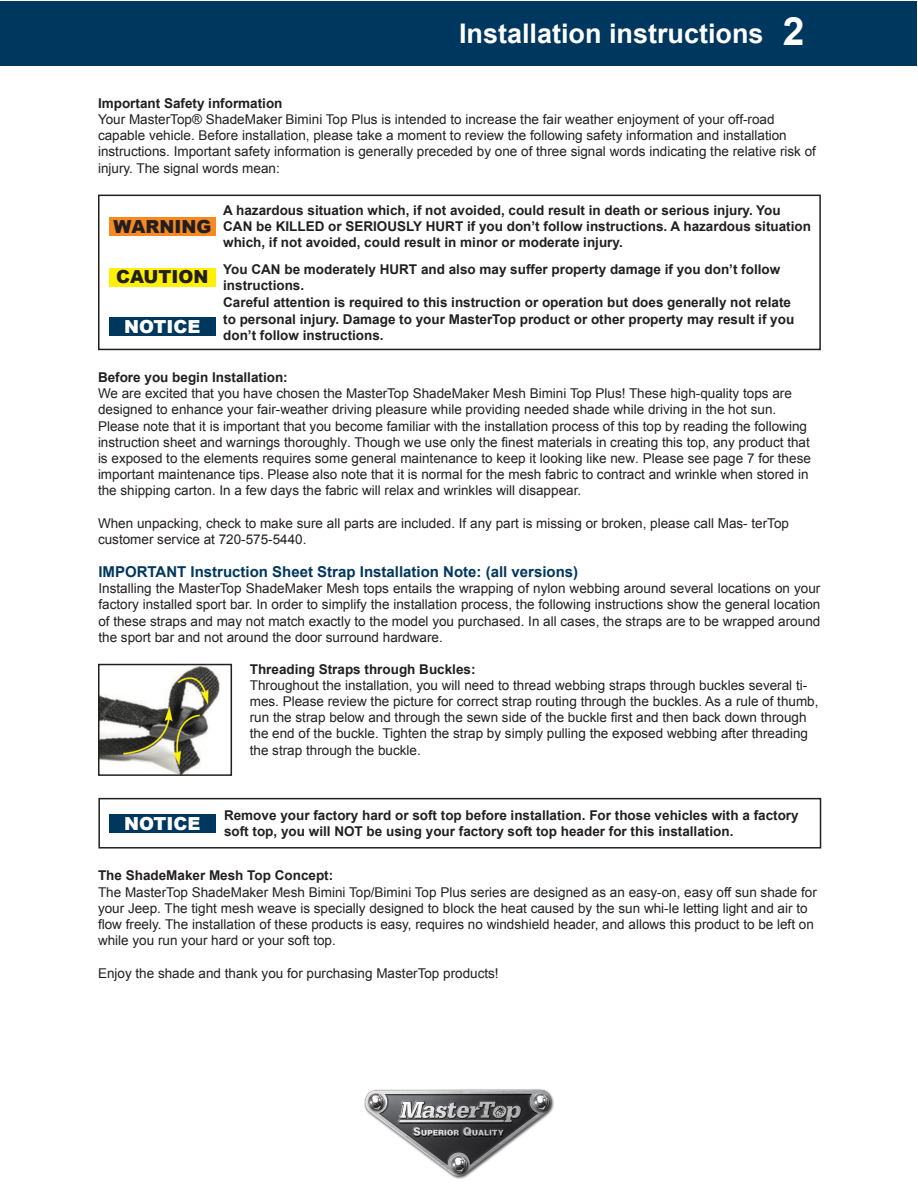
<style>
.page{position:relative;width:918px;height:1188px;background:#fff}
.page>*{position:absolute;margin:0;border:0;box-sizing:border-box;transform-origin:0 0}
.t1{font:700 39px "Arial";color:#fff}
.t2{font:700 27px "Arial";color:#fff}
.t3{font:900 18px "Arial";color:#231f20}
.t4{font:900 18px "Arial";color:#fff}
.t5{font:700 15px "Arial";color:#00375e}
.t6{font:13.5px/16.2px "Arial";color:#231f20}
.t7{font:700 13.5px/16.2px "Arial";color:#231f20}
.s1{font-weight:700}
</style>
<div class="page">
<div style="left:1px;top:1px;width:916px;height:65px;background:#00375e"></div>
<div style="left:109px;top:317px;width:106px;height:19px;background:#00375e"></div>
<div style="left:98px;top:195px;width:723px;height:155px;border:2px solid #231f20"></div>
<div style="left:109px;top:217px;width:106px;height:18px;background:#f6891f"></div>
<div style="left:109px;top:268px;width:106px;height:18px;background:#fff101"></div>
<img style="left:364px;top:1089px;width:190px;height:90px">
<img style="left:101px;top:667px;width:119px;height:106px">
<div style="left:98px;top:664px;width:134px;height:112px;border:2px solid #231f20"></div>
<div style="left:98px;top:798px;width:723px;height:51px;border:2px solid #231f20"></div>
<div style="left:109px;top:814px;width:106px;height:19px;background:#00375e"></div>
<p class="t2" style="left:459px;top:16px;width:306px">Installation instructions</p>
<p class="t1" style="left:783px;top:6px;width:23px">2</p>
<p class="t6" style="left:98px;top:95px;width:720px"><span class="s1">Important Safety information<br></span>Your MasterTop® ShadeMaker Bimini Top Plus is intended to increase the fair weather enjoyment of your off-road capable vehicle. Before installation, please take a moment to review the following safety information and installation instructions. Important safety information is generally preceded by one of three signal words indicating the relative risk of injury. The signal words mean:</p>
<p class="t3" style="left:113px;top:213px;width:99px">WARNING</p>
<p class="t3" style="left:116px;top:264px;width:94px">CAUTION</p>
<p class="t4" style="left:124px;top:313px;width:78px">NOTICE</p>
<p class="t7" style="left:223px;top:202px;width:589px">A hazardous situation which, if not avoided, could result in death or serious injury. You<br>CAN be KILLED or SERIOUSLY HURT if you don’t follow instructions. A hazardous situation which, if not avoided, could result in minor or moderate injury.</p>
<p class="t7" style="left:223px;top:261px;width:559px">You CAN be moderately HURT and also may suffer property damage if you don’t follow instructions.</p>
<p class="t7" style="left:223px;top:295px;width:573px">Careful attention is required to this instruction or operation but does generally not relate to personal injury. Damage to your MasterTop product or other property may result if you don’t follow instructions.</p>
<p class="t6" style="left:98px;top:369px;width:714px"><span class="s1">Before you begin Installation:<br></span>We are excited that you have chosen the MasterTop ShadeMaker Mesh Bimini Top Plus! These high-quality tops are designed to enhance your fair-weather driving pleasure while providing needed shade while driving in the hot sun.<br>Please note that it is important that you become familiar with the installation process of this top by reading the following instruction sheet and warnings thoroughly. Though we use only the finest materials in creating this top, any product that is exposed to the elements requires some general maintenance to keep it looking like new. Please see page 7 for these important maintenance tips. Please also note that it is normal for the mesh fabric to contract and wrinkle when stored in the shipping carton. In a few days the fabric will relax and wrinkles will disappear.</p>
<p class="t6" style="left:98px;top:515px;width:693px">When unpacking, check to make sure all parts are included. If any part is missing or broken, please call Mas- terTop customer service at 720-575-5440.</p>
<p class="t5" style="left:98px;top:562px;width:481px">IMPORTANT Instruction Sheet Strap Installation Note: (all versions)</p>
<p class="t6" style="left:98px;top:580px;width:724px;text-align:justify">Installing the MasterTop ShadeMaker Mesh tops entails the wrapping of nylon webbing around several locations on your factory installed sport bar. In order to simplify the installation process, the following instructions show the general location of these straps and may not match exactly to the model you purchased. In all cases, the straps are to be wrapped around the sport bar and not around the door surround hardware.</p>
<p class="t7" style="left:250px;top:661px;width:227px">Threading Straps through Buckles:</p>
<p class="t6" style="left:250px;top:677px;width:570px">Throughout the installation, you will need to thread webbing straps through buckles several ti&shy;mes. Please review the picture for correct strap routing through the buckles. As a rule of thumb, run the strap below and through the sewn side of the buckle first and then back down through the end of the buckle. Tighten the strap by simply pulling the exposed webbing after threading the strap through the buckle.</p>
<p class="t7" style="left:224px;top:808px;width:576px">Remove your factory hard or soft top before installation. For those vehicles with a factory</p>
<p class="t4" style="left:124px;top:810px;width:78px">NOTICE</p>
<p class="t7" style="left:224px;top:824px;width:511px">soft top, you will NOT be using your factory soft top header for this installation.</p>
<p class="t7" style="left:98px;top:868px;width:237px">The ShadeMaker Mesh Top Concept:</p>
<p class="t6" style="left:98px;top:884px;width:720px">The MasterTop ShadeMaker Mesh Bimini Top/Bimini Top Plus series are designed as an easy-on, easy off sun shade for your Jeep. The tight mesh weave is specially designed to block the heat caused by the sun whi-le letting light and air to flow freely. The installation of these products is easy, requires no windshield header, and allows this product to be left on while you run your hard or your soft top.</p>
<p class="t6" style="left:98px;top:965px;width:402px">Enjoy the shade and thank you for purchasing MasterTop products!</p>
</div>
